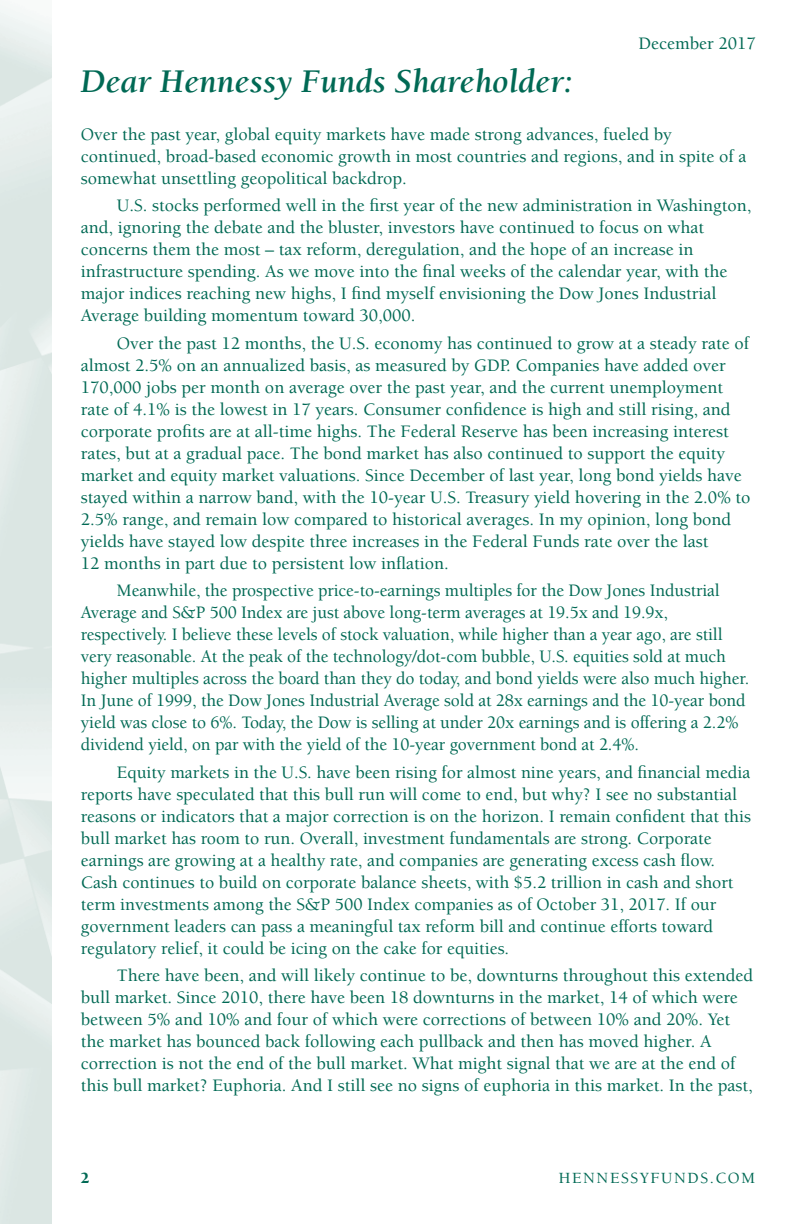
<style>
.page{position:relative;width:792px;height:1224px;background:#fff}
.page>*{position:absolute;margin:0;border:0;box-sizing:border-box;transform-origin:0 0}
.t1{font:italic 700 34px "Berkeley Std";color:#006954}
.t2{font:500 18px/22px "Berkeley Std";color:#006954}
.t3{font:500 16px "Berkeley Std";letter-spacing:.1em;color:#006954}
.t4{font:900 16px "Berkeley Std";color:#006954}
</style>
<div class="page">
<p class="t2" style="left:639px;top:34px;width:119px">December 2017</p>
<h1 class="t1" style="left:81px;top:68px;width:493px">Dear Hennessy Funds Shareholder:</h1>
<p class="t2" style="left:81px;top:125px;width:667px">Over the past year, global equity markets have made strong advances, fueled by continued, broad-based economic growth in most countries and regions, and in spite of a somewhat unsettling geopolitical backdrop.</p>
<p class="t2" style="left:81px;top:196px;width:672px;text-indent:36px">U.S. stocks performed well in the first year of the new administration in Washington, and, ignoring the debate and the bluster, investors have continued to focus on what concerns them the most – tax reform, deregulation, and the hope of an increase in infrastructure spending. As we move into the final weeks of the calendar year, with the major indices reaching new highs, I find myself envisioning the Dow Jones Industrial Average building momentum toward 30,000.</p>
<p class="t2" style="left:81px;top:334px;width:671px;text-indent:36px">Over the past 12 months, the U.S. economy has continued to grow at a steady rate of almost 2.5% on an annualized basis, as measured by GDP. Companies have added over 170,000 jobs per month on average over the past year, and the current unemployment rate of 4.1% is the lowest in 17 years. Consumer confidence is high and still rising, and corporate profits are at all-time highs. The Federal Reserve has been increasing interest rates, but at a gradual pace. The bond market has also continued to support the equity market and equity market valuations. Since December of last year, long bond yields have stayed within a narrow band, with the 10-year U.S. Treasury yield hovering in the 2.0% to 2.5% range, and remain low compared to historical averages. In my opinion, long bond yields have stayed low despite three increases in the Federal Funds rate over the last<br>12 months in part due to persistent low inflation.</p>
<p class="t2" style="left:81px;top:581px;width:670px;text-indent:36px">Meanwhile, the prospective price-to-earnings multiples for the Dow Jones Industrial Average and S&amp;P 500 Index are just above long-term averages at 19.5x and 19.9x, respectively. I believe these levels of stock valuation, while higher than a year ago, are still very reasonable. At the peak of the technology/dot-com bubble, U.S. equities sold at much higher multiples across the board than they do today, and bond yields were also much higher.<br>In June of 1999, the Dow Jones Industrial Average sold at 28x earnings and the 10-year bond yield was close to 6%. Today, the Dow is selling at under 20x earnings and is offering a 2.2% dividend yield, on par with the yield of the 10-year government bond at 2.4%.</p>
<p class="t2" style="left:81px;top:763px;width:672px;text-indent:36px">Equity markets in the U.S. have been rising for almost nine years, and financial media reports have speculated that this bull run will come to end, but why? I see no substantial reasons or indicators that a major correction is on the horizon. I remain confident that this bull market has room to run. Overall, investment fundamentals are strong. Corporate earnings are growing at a healthy rate, and companies are generating excess cash flow.<br>Cash continues to build on corporate balance sheets, with $5.2 trillion in cash and short term investments among the S&amp;P 500 Index companies as of October 31, 2017. If our government leaders can pass a meaningful tax reform bill and continue efforts toward regulatory relief, it could be icing on the cake for equities.</p>
<p class="t2" style="left:81px;top:966px;width:674px;text-indent:36px">There have been, and will likely continue to be, downturns throughout this extended bull market. Since 2010, there have been 18 downturns in the market, 14 of which were between 5% and 10% and four of which were corrections of between 10% and 20%. Yet the market has bounced back following each pullback and then has moved higher. A correction is not the end of the bull market. What might signal that we are at the end of this bull market? Euphoria. And I still see no signs of euphoria in this market. In the past,</p>
<p class="t4" style="left:81px;top:1172px;width:10px">2</p>
<p class="t3" style="left:559px;top:1172px;width:198px">HENNESSYFUNDS.COM</p>
</div>
